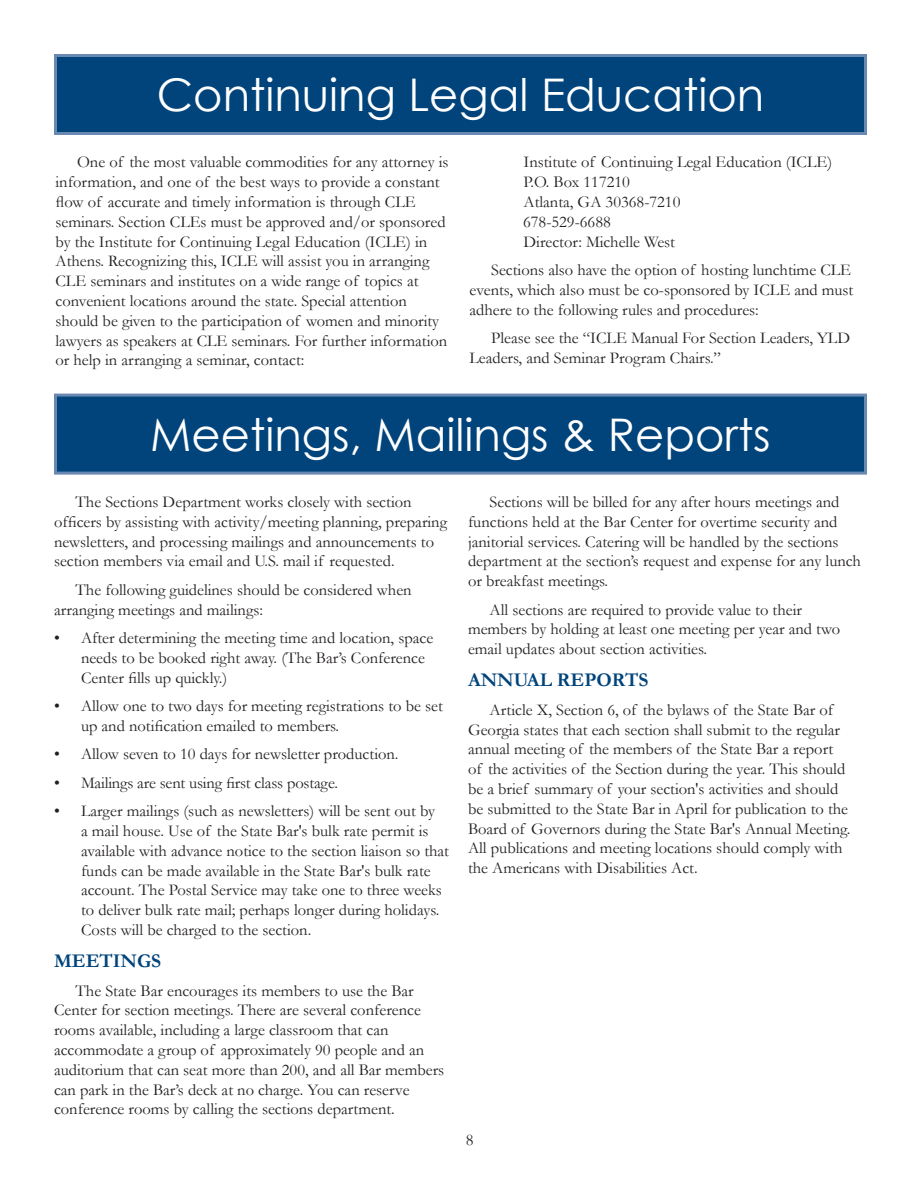
<style>
.page{position:relative;width:918px;height:1188px;background:#fff}
.page>*{position:absolute;margin:0;border:0;box-sizing:border-box;transform-origin:0 0}
.t1{font:45px "Century Gothic";color:#fff}
.Subhead{font:700 19.5px "Garamond";color:#00447b}
.t2{font:16.5px/19.8px "Garamond";color:#231f20}
</style>
<div class="page">
<div style="left:56px;top:56px;width:810px;height:78px;background:#00447b"></div>
<div style="left:54px;top:54px;width:813px;height:81px;border:3px solid #6988b2"></div>
<div style="left:56px;top:395px;width:810px;height:78px;background:#00447b"></div>
<div style="left:54px;top:394px;width:813px;height:81px;border:3px solid #6988b2"></div>
<p class="t1" style="left:157px;top:64px;width:609px">Continuing Legal Education</p>
<p class="t2" style="left:56px;top:152px;width:395px;text-indent:22px">One of the most valuable commodities for any attorney is information, and one of the best ways to provide a constant flow of accurate and timely information is through CLE seminars. Section CLEs must be approved and/or sponsored by the Institute for Continuing Legal Education (ICLE) in Athens. Recognizing this, ICLE will assist you in arranging CLE seminars and institutes on a wide range of topics at convenient locations around the state. Special attention should be given to the participation of women and minority lawyers as speakers at CLE seminars. For further information or help in arranging a seminar, contact:</p>
<p class="t2" style="left:523px;top:152px;width:311px">Institute of Continuing Legal Education (ICLE)<br>P.O. Box 117210<br>Atlanta, GA 30368-7210<br>678-529-6688<br>Director: Michelle West</p>
<p class="t2" style="left:470px;top:260px;width:385px;text-indent:22px">Sections also have the option of hosting lunchtime CLE events, which also must be co-sponsored by ICLE and must adhere to the following rules and procedures:</p>
<p class="t2" style="left:470px;top:328px;width:382px;text-indent:22px">Please see the “ICLE Manual For Section Leaders, YLD<br>Leaders, and Seminar Program Chairs.”</p>
<p class="t1" style="left:150px;top:403px;width:622px">Meetings, Mailings &amp; Reports</p>
<p class="t2" style="left:54px;top:491px;width:395px;text-indent:22px">The Sections Department works closely with section officers by assisting with activity/meeting planning, preparing newsletters, and processing mailings and announcements to section members via email and U.S. mail if requested.</p>
<p class="t2" style="left:54px;top:579px;width:359px;text-indent:22px">The following guidelines should be considered when arranging meetings and mailings:</p>
<p class="t2" style="left:81px;top:628px;width:354px;text-indent:-27px">• After determining the meeting time and location, space needs to be booked right away. (The Bar’s Conference<br>Center fills up quickly.)</p>
<p class="t2" style="left:81px;top:696px;width:363px;text-indent:-27px">• Allow one to two days for meeting registrations to be set up and notification emailed to members.</p>
<p class="t2" style="left:54px;top:744px;width:346px">• Allow seven to 10 days for newsletter production.</p>
<p class="t2" style="left:54px;top:772px;width:286px">• Mailings are sent using first class postage.</p>
<p class="t2" style="left:81px;top:801px;width:370px;text-indent:-27px">• Larger mailings (such as newsletters) will be sent out by<br>a mail house. Use of the State Bar's bulk rate permit is available with advance notice to the section liaison so that funds can be made available in the State Bar's bulk rate account. The Postal Service may take one to three weeks to deliver bulk rate mail; perhaps longer during holidays.<br>Costs will be charged to the section.</p>
<p class="Subhead" style="left:54px;top:948px;width:109px">MEETINGS</p>
<p class="t2" style="left:54px;top:980px;width:392px;text-indent:22px">The State Bar encourages its members to use the Bar Center for section meetings. There are several conference rooms available, including a large classroom that can accommodate a group of approximately 90 people and an auditorium that can seat more than 200, and all Bar members can park in the Bar’s deck at no charge. You can reserve conference rooms by calling the sections department.</p>
<p class="t2" style="left:468px;top:491px;width:394px;text-indent:22px">Sections will be billed for any after hours meetings and functions held at the Bar Center for overtime security and janitorial services. Catering will be handled by the sections department at the section’s request and expense for any lunch or breakfast meetings.</p>
<p class="t2" style="left:468px;top:599px;width:374px;text-indent:22px">All sections are required to provide value to their members by holding at least one meeting per year and two email updates about section activities.</p>
<p class="Subhead" style="left:468px;top:667px;width:182px">ANNUAL REPORTS</p>
<p class="t2" style="left:468px;top:699px;width:384px;text-indent:22px">Article X, Section 6, of the bylaws of the State Bar of Georgia states that each section shall submit to the regular annual meeting of the members of the State Bar a report of the activities of the Section during the year. This should be a brief summary of your section's activities and should be submitted to the State Bar in April for publication to the Board of Governors during the State Bar's Annual Meeting.<br>All publications and meeting locations should comply with the Americans with Disabilities Act.</p>
<p class="t2" style="left:466px;top:1129px;width:9px">8</p>
</div>
